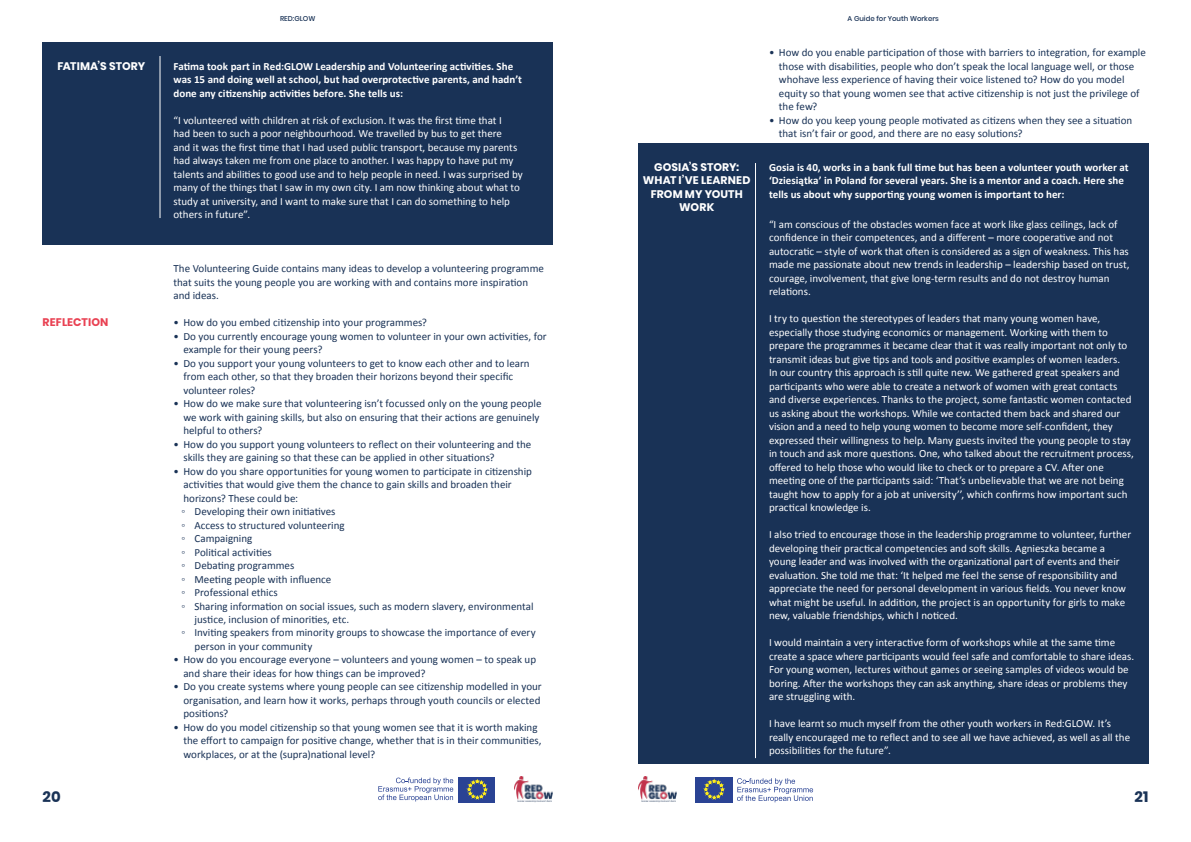
<style>
.page{position:relative;width:1191px;height:842px;background:#fff}
.page>*{position:absolute;margin:0;border:0;box-sizing:border-box;transform-origin:0 0}
.t1{font:700 15px "Poppins";color:#193256}
.t2{font:11px/13.5px "Calibri";color:#fff}
.t3{font:11px/13.5px "Calibri";color:#193256}
.t4{font:700 11px/13.5px "Calibri";color:#fff}
.t5{font:700 11px/13.5px "Poppins";letter-spacing:.005em;color:#fff;text-align:center}
.t6{font:700 11px "Poppins";letter-spacing:.01em;color:#e94253}
.t7{font:500 7px "Poppins";color:#193256}
</style>
<div class="page">
<img style="left:514px;top:777px;width:38px;height:25px">
<div style="left:458px;top:777px;width:37px;height:25px;background:#2a4394"></div>
<svg style="left:467px;top:780px;width:20px;height:19px"></svg>
<svg style="left:378px;top:777px;width:75px;height:24px"></svg>
<img style="left:639px;top:777px;width:38px;height:25px">
<div style="left:695px;top:777px;width:38px;height:25px;background:#2a4394"></div>
<svg style="left:704px;top:779px;width:20px;height:20px"></svg>
<svg style="left:737px;top:778px;width:76px;height:24px"></svg>
<div style="left:43px;top:43px;width:510px;height:202px;background:#193256"></div>
<hr style="left:160px;top:56px;width:1px;height:162px;background:#fff">
<div style="left:638px;top:144px;width:510px;height:620px;background:#193256"></div>
<hr style="left:755px;top:163px;width:1px;height:595px;background:#fff">
<p class="t7" style="left:280px;top:15px;width:37px">RED:GLOW</p>
<p class="t7" style="left:847px;top:15px;width:93px">A Guide for Youth Workers</p>
<p class="t5" style="left:57px;top:59px;width:89px">FATIMA’S STORY</p>
<p class="t3" style="left:779px;top:46px;width:368px;text-indent:-10px">• How do you enable participation of those with barriers to integration, for example those with disabilities, people who don’t speak the local language well, or those whohave less experience of having their voice listened to? How do you model equity so that young women see that active citizenship is not just the privilege of the few?</p>
<p class="t3" style="left:779px;top:113px;width:355px;text-indent:-10px">• How do you keep young people motivated as citizens when they see a situation that isn’t fair or good, and there are no easy solutions?</p>
<p class="t4" style="left:173px;top:59px;width:350px">Fatima took part in Red:GLOW Leadership and Volunteering activities. She was 15 and doing well at school, but had overprotective parents, and hadn’t done any citizenship activities before. She tells us:</p>
<p class="t2" style="left:173px;top:113px;width:351px">“I volunteered with children at risk of exclusion. It was the first time that I<br>had been to such a poor neighbourhood. We travelled by bus to get there<br>and it was the first time that I had used public transport, because my parents had always taken me from one place to another. I was happy to have put my talents and abilities to good use and to help people in need. I was surprised by many of the things that I saw in my own city. I am now thinking about what to study at university, and I want to make sure that I can do something to help others in future”.</p>
<p class="t5" style="left:643px;top:160px;width:109px">GOSIA’S STORY:<br>WHAT I’VE LEARNED<br>FROM MY YOUTH<br>WORK</p>
<p class="t4" style="left:769px;top:160px;width:361px">Gosia is 40, works in a bank full time but has been a volunteer youth worker at ‘Dziesiątka’ in Poland for several years. She is a mentor and a coach. Here she tells us about why supporting young women is important to her:</p>
<p class="t2" style="left:769px;top:217px;width:362px">“I am conscious of the obstacles women face at work like glass ceilings, lack of confidence in their competences, and a different – more cooperative and not autocratic – style of work that often is considered as a sign of weakness. This has made me passionate about new trends in leadership – leadership based on trust, courage, involvement, that give long-term results and do not destroy human relations.</p>
<p class="t2" style="left:769px;top:312px;width:366px">I try to question the stereotypes of leaders that many young women have, especially those studying economics or management. Working with them to prepare the programmes it became clear that it was really important not only to transmit ideas but give tips and tools and positive examples of women leaders.<br>In our country this approach is still quite new. We gathered great speakers and participants who were able to create a network of women with great contacts and diverse experiences. Thanks to the project, some fantastic women contacted us asking about the workshops. While we contacted them back and shared our vision and a need to help young women to become more self-confident, they expressed their willingness to help. Many guests invited the young people to stay in touch and ask more questions. One, who talked about the recruitment process, offered to help those who would like to check or to prepare a CV. After one meeting one of the participants said: ‘That’s unbelievable that we are not being taught how to apply for a job at university’’, which confirms how important such practical knowledge is.</p>
<p class="t2" style="left:769px;top:528px;width:364px">I also tried to encourage those in the leadership programme to volunteer, further developing their practical competencies and soft skills. Agnieszka became a young leader and was involved with the organizational part of events and their evaluation. She told me that: ‘It helped me feel the sense of responsibility and appreciate the need for personal development in various fields. You never know what might be useful. In addition, the project is an opportunity for girls to make new, valuable friendships, which I noticed.</p>
<p class="t2" style="left:769px;top:636px;width:366px">I would maintain a very interactive form of workshops while at the same time create a space where participants would feel safe and comfortable to share ideas.<br>For young women, lectures without games or seeing samples of videos would be boring. After the workshops they can ask anything, share ideas or problems they are struggling with.</p>
<p class="t2" style="left:769px;top:717px;width:362px">I have learnt so much myself from the other youth workers in Red:GLOW. It’s really encouraged me to reflect and to see all we have achieved, as well as all the possibilities for the future”.</p>
<p class="t3" style="left:173px;top:262px;width:372px">The Volunteering Guide contains many ideas to develop a volunteering programme that suits the young people you are working with and contains more inspiration and ideas.</p>
<p class="t3" style="left:173px;top:316px;width:255px">• How do you embed citizenship into your programmes?</p>
<p class="t3" style="left:183px;top:329px;width:365px;text-indent:-10px">• Do you currently encourage young women to volunteer in your own activities, for example for their young peers?</p>
<p class="t3" style="left:183px;top:356px;width:348px;text-indent:-10px">• Do you support your young volunteers to get to know each other and to learn from each other, so that they broaden their horizons beyond their specific volunteer roles?</p>
<p class="t3" style="left:183px;top:397px;width:359px;text-indent:-10px">• How do we make sure that volunteering isn’t focussed only on the young people we work with gaining skills, but also on ensuring that their actions are genuinely helpful to others?</p>
<p class="t3" style="left:183px;top:437px;width:349px;text-indent:-10px">• How do you support young volunteers to reflect on their volunteering and the skills they are gaining so that these can be applied in other situations?</p>
<p class="t3" style="left:173px;top:464px;width:360px">• How do you share opportunities for young women to participate in citizenship</p>
<p class="t3" style="left:183px;top:478px;width:330px">activities that would give them the chance to gain skills and broaden their</p>
<p class="t3" style="left:183px;top:491px;width:116px">horizons? These could be:</p>
<p class="t3" style="left:181px;top:505px;width:156px">◦ Developing their own initiatives</p>
<p class="t3" style="left:181px;top:518px;width:165px">◦ Access to structured volunteering</p>
<p class="t3" style="left:181px;top:532px;width:72px">◦ Campaigning</p>
<p class="t3" style="left:181px;top:545px;width:92px">◦ Political activities</p>
<p class="t3" style="left:181px;top:559px;width:114px">◦ Debating programmes</p>
<p class="t3" style="left:181px;top:572px;width:151px">◦ Meeting people with influence</p>
<p class="t3" style="left:181px;top:586px;width:98px">◦ Professional ethics</p>
<p class="t3" style="left:181px;top:599px;width:354px">◦ Sharing information on social issues, such as modern slavery, environmental</p>
<p class="t3" style="left:194px;top:613px;width:156px">justice, inclusion of minorities, etc.</p>
<p class="t3" style="left:181px;top:626px;width:356px">◦ Inviting speakers from minority groups to showcase the importance of every</p>
<p class="t3" style="left:194px;top:640px;width:119px">person in your community</p>
<p class="t3" style="left:183px;top:653px;width:354px;text-indent:-10px">• How do you encourage everyone – volunteers and young women – to speak up and share their ideas for how things can be improved?</p>
<p class="t3" style="left:183px;top:680px;width:360px;text-align:justify;text-indent:-10px">• Do you create systems where young people can see citizenship modelled in your organisation, and learn how it works, perhaps through youth councils or elected positions?</p>
<p class="t3" style="left:183px;top:721px;width:359px;text-indent:-10px">• How do you model citizenship so that young women see that it is worth making the effort to campaign for positive change, whether that is in their communities, workplaces, or at the (supra)national level?</p>
<p class="t6" style="left:43px;top:316px;width:67px">REFLECTION</p>
<h1 class="t1" style="left:43px;top:788px;width:20px">20</h1>
<h1 class="t1" style="left:1134px;top:788px;width:15px">21</h1>
</div>
